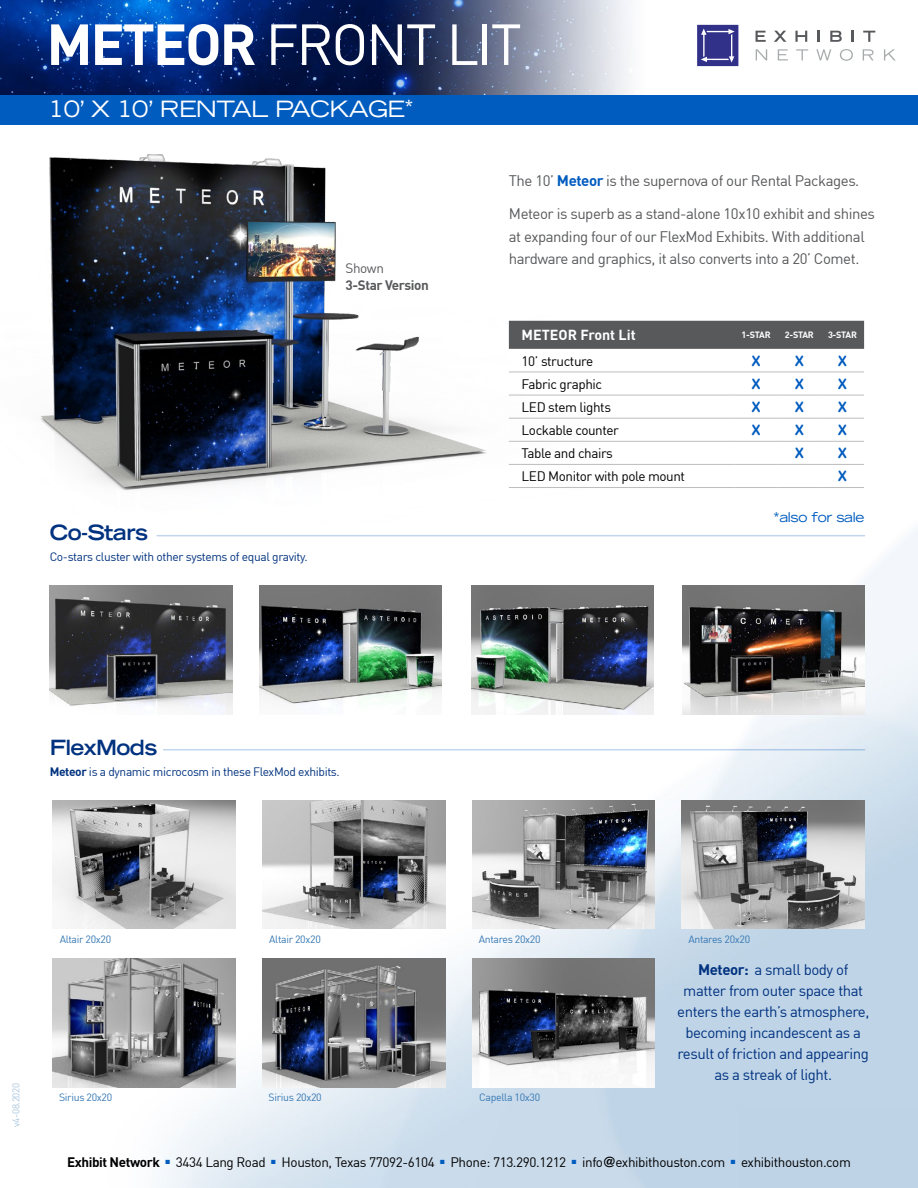
<style>
.page{position:relative;width:918px;height:1188px;background:#fff}
.page>*{position:absolute;margin:0;border:0;box-sizing:border-box;transform-origin:0 0}
.Booth_Title{font:57px "DIN";letter-spacing:-.04em;color:#fff}
.Booth_Subtitle{font:expanded 22.5px "Trade Gothic LH";letter-spacing:-.03em;color:#fff}
.cateory_subheads{font:700 expanded 21px "Trade Gothic LH";letter-spacing:-.03em;color:#01327f}
.FlexSheet_intro_copy{font:15px/22.5px "DIN";letter-spacing:-.03em;color:#58595b}
.FlexSheet_intro_copy-2{font:15px/21px "DIN";letter-spacing:-.03em;color:#01327f;text-align:center}
.booth_bullets{font:14.25px "Arial Rounded MT Bold";color:#005cbf}
.booth_bullets-2{font:700 14.25px "DIN";color:#fff}
.price{font:13.5px "DIN";letter-spacing:-.03em;color:#000}
.disclaimers{font:13.5px "DIN";letter-spacing:-.03em;color:#000}
.price-2{font:700 13.5px/17.4px "DIN";letter-spacing:-.03em;color:#58595b}
.TABLE_-_features_tex{font:13.5px "DIN";letter-spacing:-.03em;color:#000}
.Booth_Subtitle-2{font:expanded 13.5px "Trade Gothic LH";letter-spacing:-.03em;color:#005cbf}
.category_intros{font:12px "DIN";letter-spacing:-.03em;color:#01327f}
.render_captions{font:10.5px "DIN";letter-spacing:-.03em;color:#3678b3}
.Booth_disclaimers{font:9.75px "DIN";letter-spacing:-.03em;color:#abc7df}
.booth_bullets-3{font:700 9px "DIN";letter-spacing:-.03em;color:#fff}
.s1{font-weight:700}
.s2{font-size:19.5px}
.s3{font-weight:400}
.s4{font-weight:700;color:#005cbf}
.s5{font-family:"Helvetica";font-weight:700}
</style>
<div class="page">
<img style="left:49px;top:320px;width:869px;height:868px">
<img style="left:40px;top:154px;width:548px;height:382px">
<div style="left:0;top:94px;width:918px;height:31px;background:#005cbf"></div>
<img style="left:0;top:0;width:896px;height:94px">
<svg style="left:756px;top:31px;width:10px;height:11px"></svg>
<svg style="left:774px;top:31px;width:12px;height:11px"></svg>
<svg style="left:795px;top:31px;width:12px;height:11px"></svg>
<svg style="left:818px;top:31px;width:2px;height:11px"></svg>
<svg style="left:830px;top:31px;width:12px;height:11px"></svg>
<svg style="left:852px;top:31px;width:2px;height:11px"></svg>
<svg style="left:863px;top:31px;width:12px;height:11px"></svg>
<svg style="left:756px;top:49px;width:11px;height:11px"></svg>
<svg style="left:778px;top:49px;width:10px;height:11px"></svg>
<svg style="left:796px;top:49px;width:12px;height:11px"></svg>
<svg style="left:816px;top:49px;width:15px;height:11px"></svg>
<svg style="left:840px;top:49px;width:13px;height:12px"></svg>
<svg style="left:863px;top:49px;width:11px;height:11px"></svg>
<svg style="left:884px;top:49px;width:12px;height:11px"></svg>
<svg style="left:697px;top:25px;width:41px;height:41px;background:#484896"></svg>
<hr style="left:157px;top:535px;width:708px;height:1px;background:#80addf">
<hr style="left:163px;top:749px;width:702px;height:1px;background:#80addf">
<img style="left:53px;top:800px;width:182px;height:129px">
<img style="left:53px;top:959px;width:182px;height:128px">
<img style="left:472px;top:800px;width:183px;height:129px">
<img style="left:50px;top:586px;width:182px;height:128px">
<img style="left:472px;top:959px;width:183px;height:128px">
<img style="left:263px;top:800px;width:182px;height:129px">
<img style="left:263px;top:959px;width:182px;height:128px">
<img style="left:682px;top:800px;width:182px;height:129px">
<img style="left:259px;top:586px;width:183px;height:128px">
<img style="left:471px;top:586px;width:183px;height:128px">
<img style="left:682px;top:586px;width:183px;height:128px">
<div style="left:509px;top:321px;width:355px;height:28px;background:#58595b"></div>
<hr style="left:509px;top:372px;width:226px;height:1px;background:#bcbdbd">
<hr style="left:735px;top:372px;width:43px;height:1px;background:#bcbdbd">
<hr style="left:778px;top:372px;width:43px;height:1px;background:#bcbdbd">
<hr style="left:821px;top:372px;width:43px;height:1px;background:#bcbdbd">
<hr style="left:509px;top:395px;width:226px;height:1px;background:#bcbdbd">
<hr style="left:735px;top:395px;width:43px;height:1px;background:#bcbdbd">
<hr style="left:778px;top:395px;width:43px;height:1px;background:#bcbdbd">
<hr style="left:821px;top:395px;width:43px;height:1px;background:#bcbdbd">
<hr style="left:509px;top:418px;width:226px;height:1px;background:#bcbdbd">
<hr style="left:735px;top:418px;width:43px;height:1px;background:#bcbdbd">
<hr style="left:778px;top:418px;width:43px;height:1px;background:#bcbdbd">
<hr style="left:821px;top:418px;width:43px;height:1px;background:#bcbdbd">
<hr style="left:509px;top:441px;width:226px;height:1px;background:#bcbdbd">
<hr style="left:735px;top:441px;width:43px;height:1px;background:#bcbdbd">
<hr style="left:778px;top:441px;width:43px;height:1px;background:#bcbdbd">
<hr style="left:821px;top:441px;width:43px;height:1px;background:#bcbdbd">
<hr style="left:509px;top:464px;width:226px;height:1px;background:#bcbdbd">
<hr style="left:735px;top:464px;width:43px;height:1px;background:#bcbdbd">
<hr style="left:778px;top:464px;width:43px;height:1px;background:#bcbdbd">
<hr style="left:821px;top:464px;width:43px;height:1px;background:#bcbdbd">
<hr style="left:509px;top:487px;width:226px;height:1px;background:#bcbdbd">
<hr style="left:735px;top:487px;width:43px;height:1px;background:#bcbdbd">
<hr style="left:778px;top:487px;width:43px;height:1px;background:#bcbdbd">
<hr style="left:821px;top:487px;width:43px;height:1px;background:#bcbdbd">
<p class="Booth_Title" style="left:46px;top:9px;width:477px"><span class="s1">METEOR</span> FRONT LIT</p>
<p class="Booth_Subtitle" style="left:48px;top:94px;width:367px">10’ X 10’ RENTAL PACKAGE<span class="s2">*</span></p>
<p class="price-2" style="left:346px;top:259px;width:85px"><span class="s3">Shown<br></span>3-Star Version</p>
<p class="cateory_subheads" style="left:50px;top:519px;width:100px">Co-Stars</p>
<p class="category_intros" style="left:50px;top:549px;width:259px">Co-stars cluster with other systems of equal gravity.</p>
<p class="FlexSheet_intro_copy" style="left:509px;top:169px;width:352px">The 10’ <span class="s4">Meteor</span> is the supernova of our Rental Packages.</p>
<p class="FlexSheet_intro_copy" style="left:509px;top:202px;width:368px">Meteor is superb as a stand-alone 10x10 exhibit and shines at expanding four of our FlexMod Exhibits. With additional hardware and graphics, it also converts into a 20’ Comet.</p>
<p class="booth_bullets-2" style="left:522px;top:326px;width:116px">METEOR Front Lit</p>
<p class="booth_bullets-3" style="left:742px;top:329px;width:30px">1-STAR</p>
<p class="booth_bullets-3" style="left:785px;top:329px;width:30px">2-STAR</p>
<p class="booth_bullets-3" style="left:828px;top:329px;width:30px">3-STAR</p>
<p class="disclaimers" style="left:522px;top:352px;width:73px">10’ structure</p>
<p class="booth_bullets" style="left:752px;top:352px;width:10px">X</p>
<p class="booth_bullets" style="left:795px;top:352px;width:10px">X</p>
<p class="booth_bullets" style="left:838px;top:352px;width:10px">X</p>
<p class="disclaimers" style="left:522px;top:375px;width:82px">Fabric graphic</p>
<p class="booth_bullets" style="left:752px;top:375px;width:10px">X</p>
<p class="booth_bullets" style="left:795px;top:375px;width:10px">X</p>
<p class="booth_bullets" style="left:838px;top:375px;width:10px">X</p>
<p class="TABLE_-_features_tex" style="left:522px;top:399px;width:91px">LED stem lights</p>
<p class="booth_bullets" style="left:752px;top:398px;width:10px">X</p>
<p class="booth_bullets" style="left:795px;top:398px;width:10px">X</p>
<p class="booth_bullets" style="left:838px;top:398px;width:10px">X</p>
<p class="disclaimers" style="left:522px;top:422px;width:99px">Lockable counter</p>
<p class="booth_bullets" style="left:752px;top:421px;width:10px">X</p>
<p class="booth_bullets" style="left:795px;top:421px;width:10px">X</p>
<p class="booth_bullets" style="left:838px;top:421px;width:10px">X</p>
<p class="disclaimers" style="left:522px;top:445px;width:93px">Table and chairs</p>
<p class="booth_bullets" style="left:795px;top:445px;width:10px">X</p>
<p class="booth_bullets" style="left:838px;top:445px;width:10px">X</p>
<p class="disclaimers" style="left:522px;top:468px;width:165px">LED Monitor with pole mount</p>
<p class="booth_bullets" style="left:838px;top:468px;width:10px">X</p>
<p class="Booth_Subtitle-2" style="left:773px;top:509px;width:93px">*also for sale</p>
<p class="cateory_subheads" style="left:50px;top:734px;width:109px">FlexMods</p>
<p class="category_intros" style="left:50px;top:764px;width:292px"><span class="s1">Meteor</span> is a dynamic microcosm in these FlexMod exhibits.</p>
<p class="Booth_disclaimers" style="left:10px;top:1127px;width:46px;rotate:-90deg">v4-08.2020</p>
<p class="render_captions" style="left:60px;top:932px;width:53px">Altair 20x20</p>
<p class="render_captions" style="left:59px;top:1091px;width:55px">Sirius 20x20</p>
<p class="render_captions" style="left:269px;top:932px;width:53px">Altair 20x20</p>
<p class="render_captions" style="left:479px;top:932px;width:63px">Antares 20x20</p>
<p class="render_captions" style="left:688px;top:932px;width:63px">Antares 20x20</p>
<p class="render_captions" style="left:269px;top:1091px;width:55px">Sirius 20x20</p>
<p class="render_captions" style="left:479px;top:1091px;width:63px">Capella 10x30</p>
<p class="FlexSheet_intro_copy-2" style="left:677px;top:959px;width:194px"><span class="s1">Meteor:</span> a small body of matter from outer space that enters the earth’s atmosphere, becoming incandescent as a result of friction and appearing as a streak of light.</p>
<p class="price" style="left:67px;top:1153px;width:785px"><span class="s1">Exhibit Network</span> <sup>■</sup> 3434 Lang Road <sup>■</sup> Houston, Texas 77092-6104 <sup>■</sup> Phone: 713.290.1212 <sup>■</sup> info<span class="s5">@</span>exhibithouston.com <sup>■</sup> exhibithouston.com</p>
</div>
